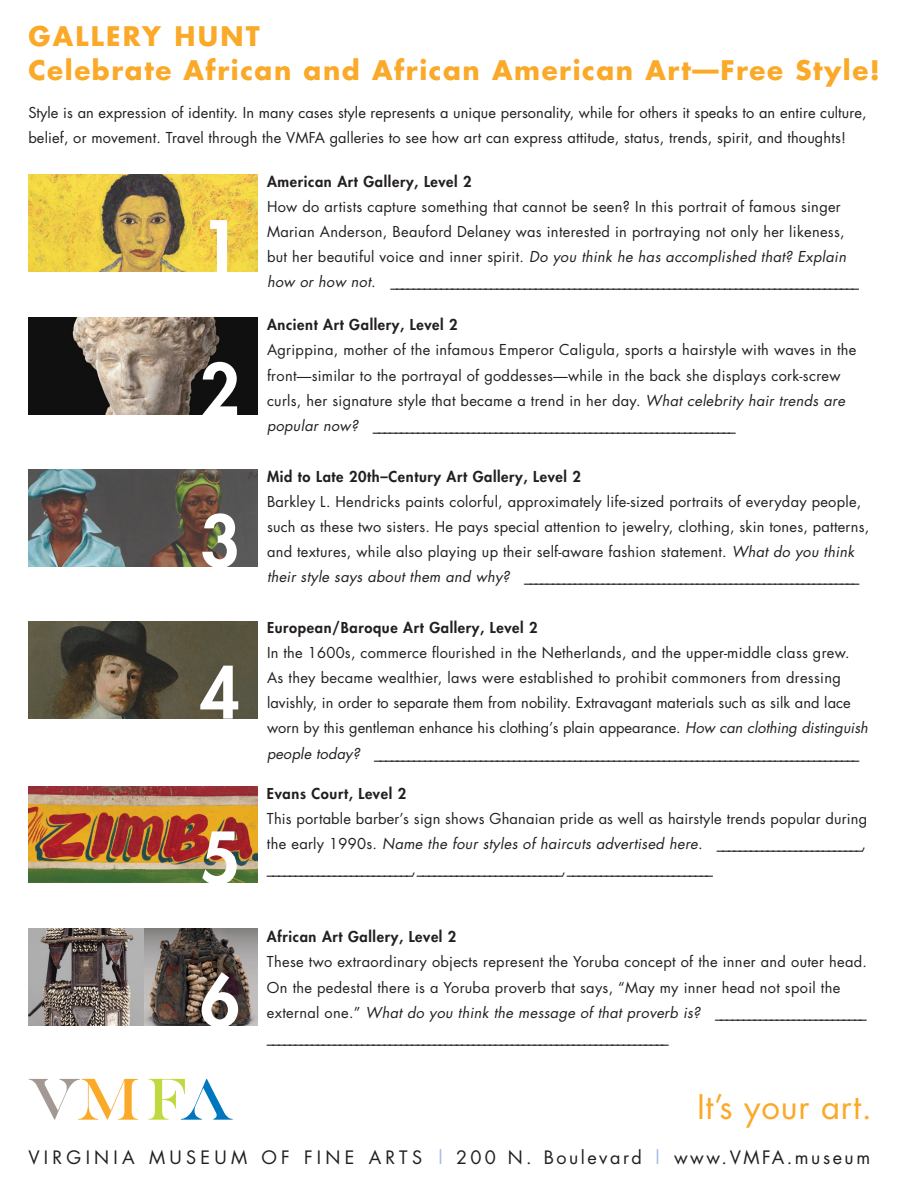
<style>
.page{position:relative;width:918px;height:1188px;background:#fff}
.page>*{position:absolute;margin:0;border:0;box-sizing:border-box;transform-origin:0 0}
.t1{font:800 69px "Futura";color:#fff}
.t2{font:33px "Futura";letter-spacing:.02em;color:#faa928}
.t3{font:700 26.25px "Futura";letter-spacing:.06em;color:#faa928}
.t4{font:700 26.25px "Futura";letter-spacing:.09em;color:#faa928}
.t5{font:18px "Futura";letter-spacing:.18em;color:#231f20}
.Paragraph_Style_2{font:14.7px/25.2px "Futura";letter-spacing:.02em;color:#231f20}
.Paragraph_Style_2-2{font:800 14.7px "Futura";letter-spacing:.045em;color:#231f20}
.s1{font-style:italic}
.s2{font-weight:800}
.s3{color:#9fb9e0}
</style>
<div class="page">
<img style="left:136px;top:929px;width:122px;height:97px">
<svg style="left:148px;top:1079px;width:85px;height:41px"></svg>
<svg style="left:29px;top:1079px;width:109px;height:41px"></svg>
<img style="left:28px;top:786px;width:230px;height:97px">
<img style="left:28px;top:622px;width:230px;height:96px">
<img style="left:28px;top:175px;width:230px;height:97px">
<img style="left:28px;top:318px;width:230px;height:96px">
<img style="left:28px;top:470px;width:230px;height:96px">
<img style="left:28px;top:929px;width:115px;height:96px">
<p class="t4" style="left:28px;top:18px;width:233px">GALLERY HUNT</p>
<p class="t3" style="left:28px;top:52px;width:853px">Celebrate African and African American Art—Free Style!</p>
<p class="Paragraph_Style_2" style="left:28px;top:99px;width:840px">Style is an expression of identity. In many cases style represents a unique personality, while for others it speaks to an entire culture, belief, or movement. Travel through the VMFA galleries to see how art can express attitude, status, trends, spirit, and thoughts!</p>
<p class="Paragraph_Style_2-2" style="left:267px;top:171px;width:206px">American Art Gallery, Level 2</p>
<p class="Paragraph_Style_2" style="left:267px;top:194px;width:594px">How do artists capture something that cannot be seen? In this portrait of famous singer Marian Anderson, Beauford Delaney was interested in portraying not only her likeness, but her beautiful voice and inner spirit. <span class="s1">Do you think he has accomplished that? Explain how or how not.</span> ____________________________________________________________________________________</p>
<p class="Paragraph_Style_2-2" style="left:267px;top:315px;width:192px">Ancient Art Gallery, Level 2</p>
<p class="Paragraph_Style_2" style="left:267px;top:337px;width:591px">Agrippina, mother of the infamous Emperor Caligula, sports a hairstyle with waves in the front—similar to the portrayal of goddesses—while in the back she displays cork-screw curls, her signature style that became a trend in her day. <span class="s1">What celebrity hair trends are popular now?</span> _________________________________________________________________</p>
<p class="Paragraph_Style_2-2" style="left:267px;top:467px;width:315px">Mid to Late 20th–Century Art Gallery, Level 2</p>
<p class="Paragraph_Style_2" style="left:267px;top:489px;width:604px">Barkley L. Hendricks paints colorful, approximately life-sized portraits of everyday people, such as these two sisters. He pays special attention to jewelry, clothing, skin tones, patterns, and textures, while also playing up their self-aware fashion statement. <span class="s1">What do you think their style says about them and why?</span> ____________________________________________________________</p>
<p class="Paragraph_Style_2-2" style="left:267px;top:618px;width:272px">European/Baroque Art Gallery, Level 2</p>
<p class="Paragraph_Style_2" style="left:267px;top:640px;width:584px">In the 1600s, commerce flourished in the Netherlands, and the upper-middle class grew.</p>
<p class="Paragraph_Style_2" style="left:267px;top:665px;width:602px">As they became wealthier, laws were established to prohibit commoners from dressing lavishly, in order to separate them from nobility. Extravagant materials such as silk and lace worn by this gentleman enhance his clothing’s plain appearance. <span class="s1">How can clothing distinguish people today?</span> <span class="s2">_______________________________________________________________________________________</span></p>
<p class="Paragraph_Style_2-2" style="left:267px;top:783px;width:141px">Evans Court, Level 2</p>
<p class="Paragraph_Style_2" style="left:267px;top:806px;width:602px">This portable barber’s sign shows Ghanaian pride as well as hairstyle trends popular during the early 1990s. <span class="s1">Name the four styles of haircuts advertised here.</span> __________________________,</p>
<p class="Paragraph_Style_2" style="left:267px;top:856px;width:448px">__________________________, __________________________, __________________________</p>
<p class="t1" style="left:200px;top:201px;width:41px">1</p>
<p class="t1" style="left:200px;top:344px;width:41px">2</p>
<p class="t1" style="left:200px;top:495px;width:41px">3</p>
<p class="t1" style="left:200px;top:647px;width:41px">4</p>
<p class="t1" style="left:200px;top:812px;width:41px">5</p>
<p class="t1" style="left:200px;top:955px;width:41px">6</p>
<p class="Paragraph_Style_2-2" style="left:267px;top:927px;width:191px">African Art Gallery, Level 2</p>
<p class="Paragraph_Style_2" style="left:267px;top:949px;width:601px">These two extraordinary objects represent the Yoruba concept of the inner and outer head.<br>On the pedestal there is a Yoruba proverb that says, “May my inner head not spoil the external one.” <span class="s1">What do you think the message of that proverb is?</span> <span class="s2">__________________</span>_________ ________________________________________________________________________</p>
<p class="t2" style="left:697px;top:1085px;width:177px">It’s your art.</p>
<p class="t5" style="left:28px;top:1145px;width:843px">VIRGINIA MUSEUM OF FINE ARTS <span class="s3">|</span> 200 N. Boulevard <span class="s3">|</span> www.VMFA.museum</p>
</div>
